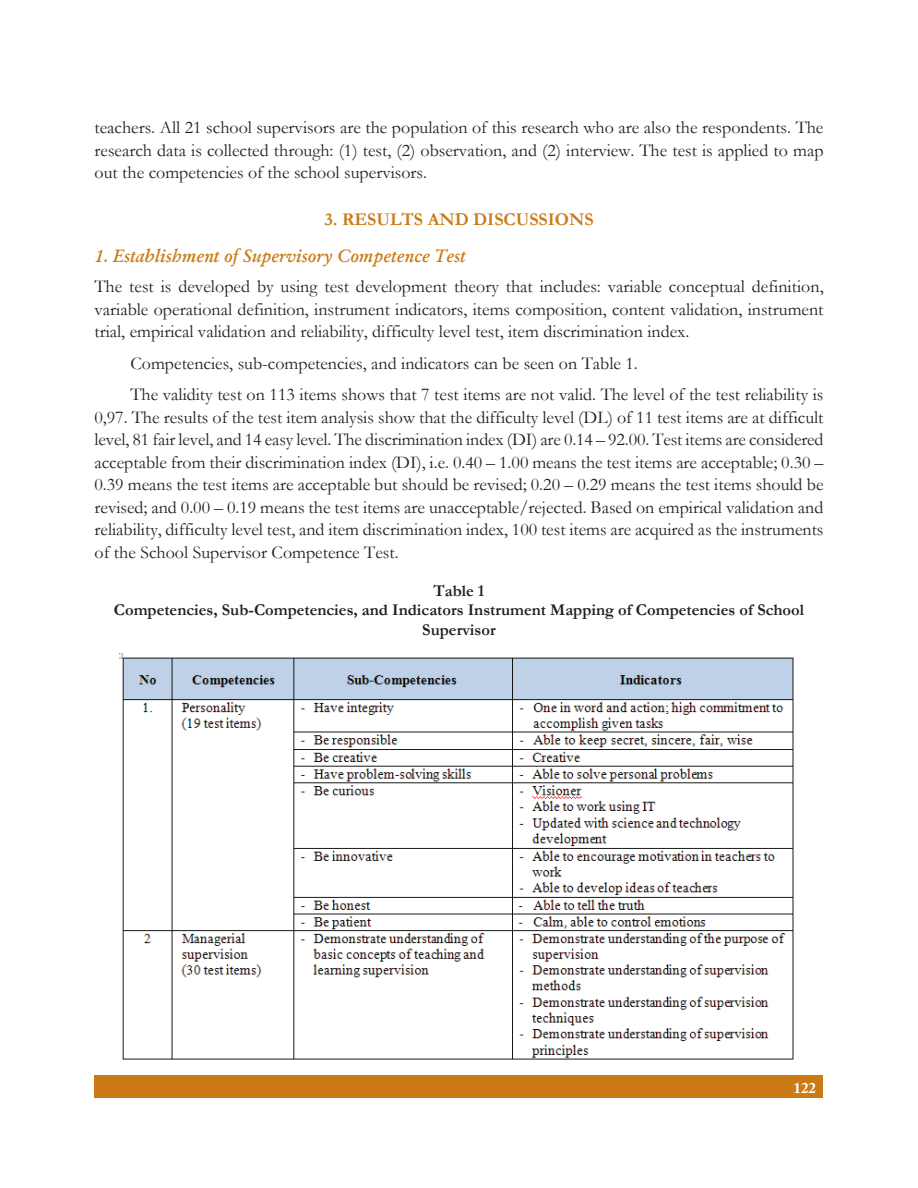
<style>
.page{position:relative;width:918px;height:1188px;background:#fff}
.page>*{position:absolute;margin:0;border:0;box-sizing:border-box;transform-origin:0 0}
.Body_text{font:18px/22.5px "Garamond";color:#231f20;text-align:justify}
.Subhead_3{font:italic 600 18px "Garamond";color:#cb7a16}
.t1{font:700 18px "Garamond";color:#cb7a16}
.Table_Head{font:700 16.5px/19.8px "Garamond";color:#231f20;text-align:center}
.t2{font:700 15px "Adobe Caslon Pro";color:#fff}
</style>
<div class="page">
<div style="left:94px;top:1076px;width:730px;height:22px;background:#cb7a16"></div>
<img style="left:119px;top:653px;width:675px;height:407px">
<p class="Body_text" style="left:94px;top:116px;width:731px">teachers. All 21 school supervisors are the population of this research who are also the respondents. The research data is collected through: (1) test, (2) observation, and (2) interview. The test is applied to map out the competencies of the school supervisors.</p>
<p class="t1" style="left:324px;top:207px;width:271px">3. RESULTS AND DISCUSSIONS</p>
<p class="Subhead_3" style="left:94px;top:245px;width:373px">1. Establishment of Supervisory Competence Test</p>
<p class="Body_text" style="left:94px;top:275px;width:731px">The test is developed by using test development theory that includes: variable conceptual definition, variable operational definition, instrument indicators, items composition, content validation, instrument trial, empirical validation and reliability, difficulty level test, item discrimination index.</p>
<p class="Body_text" style="left:130px;top:351px;width:509px">Competencies, sub-competencies, and indicators can be seen on Table 1.</p>
<p class="Body_text" style="left:94px;top:383px;width:731px;text-indent:36px">The validity test on 113 items shows that 7 test items are not valid. The level of the test reliability is 0,97. The results of the test item analysis show that the difficulty level (DL) of 11 test items are at difficult level, 81 fair level, and 14 easy level. The discrimination index (DI) are 0.14 – 92.00. Test items are considered acceptable from their discrimination index (DI), i.e. 0.40 – 1.00 means the test items are acceptable; 0.30 – 0.39 means the test items are acceptable but should be revised; 0.20 – 0.29 means the test items should be revised; and 0.00 – 0.19 means the test items are unacceptable/rejected. Based on empirical validation and reliability, difficulty level test, and item discrimination index, 100 test items are acquired as the instruments of the School Supervisor Competence Test.</p>
<p class="Table_Head" style="left:114px;top:581px;width:692px">Table 1<br>Competencies, Sub-Competencies, and Indicators Instrument Mapping of Competencies of School<br>Supervisor</p>
<p class="t2" style="left:794px;top:1079px;width:24px">122</p>
</div>
